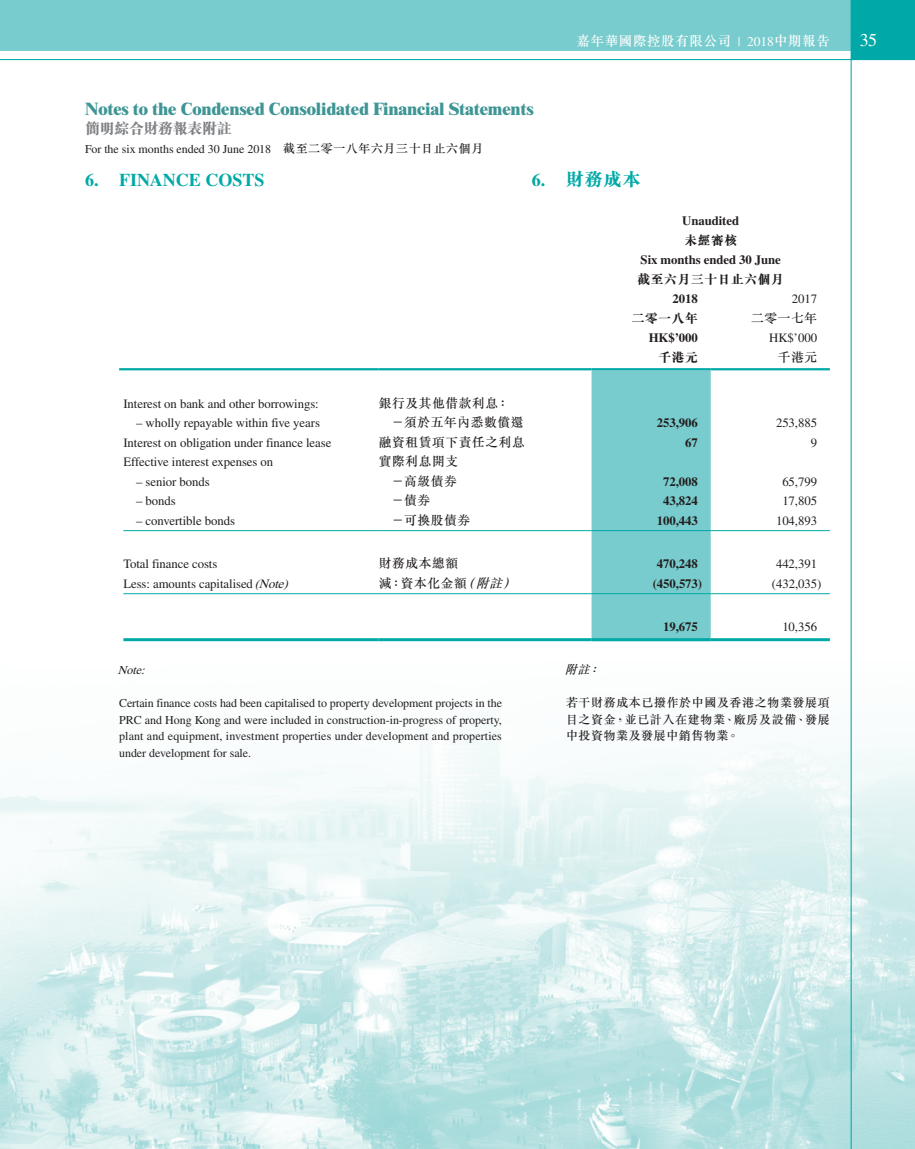
<style>
.page{position:relative;width:915px;height:1149px;background:#fff}
.page>*{position:absolute;margin:0;border:0;box-sizing:border-box;transform-origin:0 0}
.Heading_1{font:700 18px "Times LT Std";color:#00a9a7}
.C_Heading_1{font:800 18px "M Sung HK";color:#00a9a7}
.t1{font:18px "Times LT Std";color:#fff}
.t2{font:800 17.25px "Times LT Std";letter-spacing:-.01em;color:#3f9595}
.t3{font:800 15px "M Sung HK";letter-spacing:-.025em;color:#808285}
.t4{font:500 13.5px "M Sung HK";letter-spacing:.045em;color:#fff}
.Body_Text{font:12.75px "Times LT Std";letter-spacing:-.005em;color:#231f20}
.Body_Text-2{font:700 12.75px "Times LT Std";letter-spacing:-.005em;color:#231f20}
.Body_Text-3{font:500 12.75px "M Sung HK";letter-spacing:.045em;color:#231f20}
.Body_Text-4{font:800 12.75px "M Sung HK";letter-spacing:.045em;color:#231f20}
.Notes{font:12px/16.5px "Times LT Std";letter-spacing:-.005em;color:#231f20;text-align:justify}
.C_Notes{font:500 12px/16.5px "M Sung HK";letter-spacing:.05em;color:#231f20;text-align:justify}
.Notes-2{font:italic 12px "Times LT Std";color:#231f20}
.C_Notes-2{font:italic 500 12px "M Sung HK";color:#231f20}
.s1{font-family:"Times LT Std";font-weight:400}
.s2{font-family:"M Sung HK";font-weight:500}
.s3{font-family:"Times LT Std";font-weight:700}
.s4{font-style:italic}
</style>
<div class="page">
<img style="left:0;top:60px;width:914px;height:1088px">
<div style="left:0;top:0;width:850px;height:51px;background:#78cccd"></div>
<div style="left:850px;top:0;width:64px;height:60px;background:#00a9a7"></div>
<hr style="left:850px;top:0;width:1px;height:1148px;background:#00a9a7">
<hr style="left:0;top:59px;width:914px;height:1px;background:#00a9a7">
<div style="left:591px;top:370px;width:119px;height:268px;background:#78cccd"></div>
<hr style="left:119px;top:368px;width:259px;height:2px;background:#00a9a7">
<hr style="left:378px;top:368px;width:213px;height:2px;background:#00a9a7">
<hr style="left:591px;top:368px;width:119px;height:2px;background:#00a9a7">
<hr style="left:710px;top:368px;width:119px;height:2px;background:#00a9a7">
<hr style="left:123px;top:530px;width:255px;height:1px;background:#00a9a7">
<hr style="left:378px;top:530px;width:213px;height:1px;background:#00a9a7">
<hr style="left:591px;top:530px;width:119px;height:1px;background:#00a9a7">
<hr style="left:710px;top:530px;width:119px;height:1px;background:#00a9a7">
<hr style="left:123px;top:593px;width:255px;height:1px;background:#00a9a7">
<hr style="left:378px;top:593px;width:213px;height:1px;background:#00a9a7">
<hr style="left:591px;top:593px;width:119px;height:1px;background:#00a9a7">
<hr style="left:710px;top:593px;width:119px;height:1px;background:#00a9a7">
<hr style="left:123px;top:638px;width:255px;height:3px;background:#00a9a7">
<hr style="left:378px;top:638px;width:213px;height:3px;background:#00a9a7">
<hr style="left:591px;top:638px;width:119px;height:3px;background:#00a9a7">
<hr style="left:710px;top:638px;width:119px;height:3px;background:#00a9a7">
<p class="t4" style="left:576px;top:31px;width:255px">嘉年華國際控股有限公司 <span class="s1">| 2018</span>中期報告</p>
<h1 class="t1" style="left:859px;top:30px;width:19px">35</h1>
<h2 class="t2" style="left:85px;top:99px;width:450px">Notes to the Condensed Consolidated Financial Statements</h2>
<p class="t3" style="left:85px;top:120px;width:148px">簡明綜合財務報表附註</p>
<p class="Notes" style="left:85px;top:140px;width:399px">For the six months ended 30 June 2018 <span class="s2">截至二零一八年六月三十日止六個月</span></p>
<p class="C_Heading_1" style="left:531px;top:170px;width:110px"><span class="s3">6.</span> 財務成本</p>
<p class="Heading_1" style="left:85px;top:169px;width:181px">6. FINANCE COSTS</p>
<p class="Body_Text-2" style="left:682px;top:213px;width:58px">Unaudited</p>
<p class="Body_Text-4" style="left:684px;top:234px;width:54px">未經審核</p>
<p class="Body_Text-2" style="left:640px;top:252px;width:142px">Six months ended 30 June</p>
<p class="Body_Text-4" style="left:637px;top:273px;width:147px">截至六月三十日止六個月</p>
<p class="Body_Text-2" style="left:672px;top:291px;width:27px">2018</p>
<p class="Body_Text" style="left:791px;top:292px;width:27px">2017</p>
<p class="Body_Text-4" style="left:631px;top:312px;width:68px">二零一八年</p>
<p class="Body_Text-3" style="left:750px;top:309px;width:68px">二零一七年</p>
<p class="Body_Text-2" style="left:648px;top:330px;width:51px">HK$’000</p>
<p class="Body_Text" style="left:769px;top:331px;width:49px">HK$’000</p>
<p class="Body_Text-4" style="left:658px;top:351px;width:41px">千港元</p>
<p class="Body_Text-3" style="left:777px;top:348px;width:41px">千港元</p>
<p class="Body_Text" style="left:123px;top:396px;width:197px">Interest on bank and other borrowings:</p>
<p class="Body_Text-3" style="left:378px;top:394px;width:132px">銀行及其他借款利息：</p>
<p class="Body_Text" style="left:136px;top:416px;width:185px">– wholly repayable within five years</p>
<p class="Body_Text-3" style="left:391px;top:413px;width:134px">－須於五年內悉數償還</p>
<p class="Body_Text-2" style="left:656px;top:415px;width:43px">253,906</p>
<p class="Body_Text" style="left:775px;top:416px;width:43px">253,885</p>
<p class="Body_Text" style="left:123px;top:435px;width:209px">Interest on obligation under finance lease</p>
<p class="Body_Text-3" style="left:378px;top:433px;width:147px">融資租賃項下責任之利息</p>
<p class="Body_Text-2" style="left:685px;top:435px;width:14px">67</p>
<p class="Body_Text" style="left:810px;top:435px;width:8px">9</p>
<p class="Body_Text" style="left:123px;top:455px;width:151px">Effective interest expenses on</p>
<p class="Body_Text-3" style="left:378px;top:452px;width:81px">實際利息開支</p>
<p class="Body_Text" style="left:136px;top:474px;width:75px">– senior bonds</p>
<p class="Body_Text-3" style="left:391px;top:472px;width:67px">－高級債券</p>
<p class="Body_Text-2" style="left:663px;top:474px;width:36px">72,008</p>
<p class="Body_Text" style="left:782px;top:474px;width:36px">65,799</p>
<p class="Body_Text" style="left:136px;top:494px;width:41px">– bonds</p>
<p class="Body_Text-3" style="left:391px;top:491px;width:40px">－債券</p>
<p class="Body_Text-2" style="left:663px;top:493px;width:36px">43,824</p>
<p class="Body_Text" style="left:782px;top:494px;width:36px">17,805</p>
<p class="Body_Text" style="left:136px;top:513px;width:100px">– convertible bonds</p>
<p class="Body_Text-3" style="left:391px;top:511px;width:80px">－可換股債券</p>
<p class="Body_Text-2" style="left:656px;top:513px;width:43px">100,443</p>
<p class="Body_Text" style="left:775px;top:513px;width:43px">104,893</p>
<p class="Body_Text" style="left:123px;top:557px;width:95px">Total finance costs</p>
<p class="Body_Text-3" style="left:378px;top:554px;width:81px">財務成本總額</p>
<p class="Body_Text-2" style="left:656px;top:556px;width:43px">470,248</p>
<p class="Body_Text" style="left:775px;top:557px;width:43px">442,391</p>
<p class="Body_Text" style="left:123px;top:576px;width:170px">Less: amounts capitalised <span class="s4">(Note)</span></p>
<p class="Body_Text-3" style="left:378px;top:574px;width:142px">減：資本化金額<span class="s4">（附註）</span></p>
<p class="Body_Text-2" style="left:652px;top:576px;width:51px">(450,573)</p>
<p class="Body_Text" style="left:771px;top:576px;width:51px">(432,035)</p>
<p class="Body_Text-2" style="left:663px;top:619px;width:36px">19,675</p>
<p class="Body_Text" style="left:782px;top:620px;width:36px">10,356</p>
<p class="Notes-2" style="left:118px;top:663px;width:32px">Note:</p>
<p class="Notes" style="left:119px;top:694px;width:384px">Certain finance costs had been capitalised to property development projects in the PRC and Hong Kong and were included in construction-in-progress of property, plant and equipment, investment properties under development and properties under development for sale.</p>
<p class="C_Notes-2" style="left:564px;top:661px;width:41px">附註：</p>
<p class="C_Notes" style="left:566px;top:693px;width:265px">若干財務成本已撥作於中國及香港之物業發展項目之資金，並已計入在建物業、廠房及設備、發展中投資物業及發展中銷售物業。</p>
</div>
